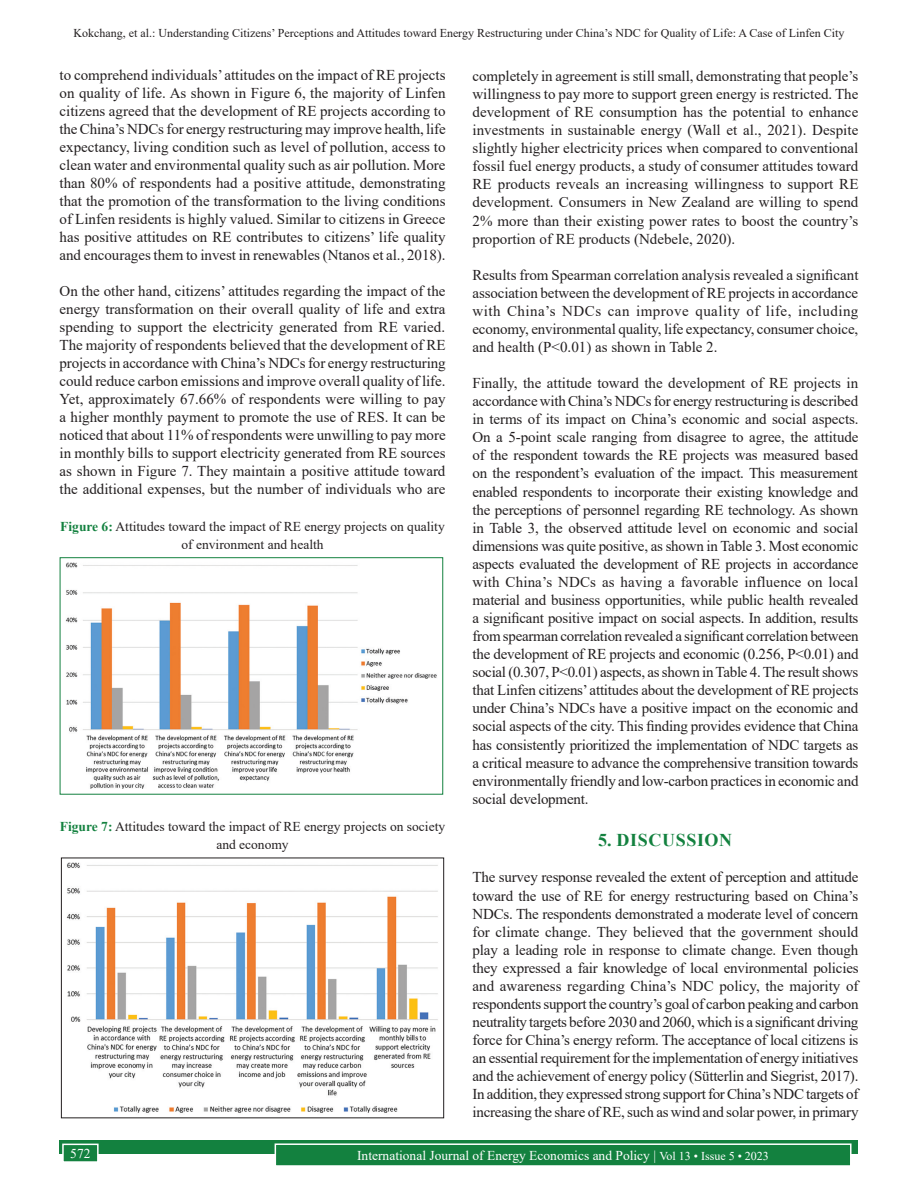
<style>
.page{position:relative;width:918px;height:1188px;background:#fff}
.page>*{position:absolute;margin:0;border:0;box-sizing:border-box;transform-origin:0 0}
.t1{font:700 18px "Times New Roman";letter-spacing:.035em;color:#13813f}
.TX{font:15px/18px "Times New Roman";letter-spacing:-.005em;color:#231f20;text-align:justify}
.FGC{font:13.5px/18px "Times New Roman";color:#231f20;text-align:center}
.t2{font:13.5px "Times New Roman";color:#fff}
.t3{font:12px "Times New Roman";color:#231f20}
.s1{font-weight:700;color:#13813f}
.s2{font-size:12px}
</style>
<div class="page">
<div style="left:60px;top:1140px;width:798px;height:13px;background:#13813f"></div>
<div style="left:275px;top:1144px;width:576px;height:22px;background:#13813f"></div>
<div style="left:275px;top:1143px;width:577px;height:24px;border:2px solid #fff"></div>
<div style="left:63px;top:1144px;width:35px;height:18px;background:#13813f"></div>
<div style="left:62px;top:1144px;width:37px;height:19px;border:2px solid #fff"></div>
<img style="left:65px;top:562px;width:372px;height:227px">
<img style="left:66px;top:862px;width:372px;height:251px">
<div style="left:61px;top:858px;width:383px;height:260px;border:1px solid #231f20"></div>
<p class="t3" style="left:74px;top:25px;width:772px">Kokchang, et al.: Understanding Citizens’ Perceptions and Attitudes toward Energy Restructuring under China’s NDC for Quality of Life: A Case of Linfen City</p>
<p class="TX" style="left:60px;top:66px;width:388px">to comprehend individuals’ attitudes on the impact of RE projects on quality of life. As shown in Figure 6, the majority of Linfen citizens agreed that the development of RE projects according to the China’s NDCs for energy restructuring may improve health, life expectancy, living condition such as level of pollution, access to clean water and environmental quality such as air pollution. More than 80% of respondents had a positive attitude, demonstrating that the promotion of the transformation to the living conditions of Linfen residents is highly valued. Similar to citizens in Greece has positive attitudes on RE contributes to citizens’ life quality and encourages them to invest in renewables (Ntanos et al., 2018).</p>
<p class="TX" style="left:60px;top:282px;width:388px">On the other hand, citizens’ attitudes regarding the impact of the energy transformation on their overall quality of life and extra spending to support the electricity generated from RE varied.<br>The majority of respondents believed that the development of RE projects in accordance with China’s NDCs for energy restructuring could reduce carbon emissions and improve overall quality of life.<br>Yet, approximately 67.66% of respondents were willing to pay a higher monthly payment to promote the use of RES. It can be noticed that about 11% of respondents were unwilling to pay more in monthly bills to support electricity generated from RE sources as shown in Figure 7. They maintain a positive attitude toward the additional expenses, but the number of individuals who are</p>
<p class="FGC" style="left:60px;top:517px;width:386px"><span class="s1">Figure 6:</span> Attitudes toward the impact of RE energy projects on quality of environment and health</p>
<p class="FGC" style="left:60px;top:817px;width:387px"><span class="s1">Figure 7:</span> Attitudes toward the impact of RE energy projects on society and economy</p>
<p class="TX" style="left:472px;top:66px;width:388px">completely in agreement is still small, demonstrating that people’s willingness to pay more to support green energy is restricted. The development of RE consumption has the potential to enhance investments in sustainable energy (Wall et al., 2021). Despite slightly higher electricity prices when compared to conventional fossil fuel energy products, a study of consumer attitudes toward RE products reveals an increasing willingness to support RE development. Consumers in New Zealand are willing to spend 2% more than their existing power rates to boost the country’s proportion of RE products (Ndebele, 2020).</p>
<p class="TX" style="left:472px;top:265px;width:388px">Results from Spearman correlation analysis revealed a significant association between the development of RE projects in accordance with China’s NDCs can improve quality of life, including economy, environmental quality, life expectancy, consumer choice, and health (P&lt;0.01) as shown in Table 2.</p>
<p class="TX" style="left:472px;top:374px;width:388px">Finally, the attitude toward the development of RE projects in accordance with China’s NDCs for energy restructuring is described in terms of its impact on China’s economic and social aspects.<br>On a 5-point scale ranging from disagree to agree, the attitude of the respondent towards the RE projects was measured based on the respondent’s evaluation of the impact. This measurement enabled respondents to incorporate their existing knowledge and the perceptions of personnel regarding RE technology. As shown in Table 3, the observed attitude level on economic and social dimensions was quite positive, as shown in Table 3. Most economic aspects evaluated the development of RE projects in accordance with China’s NDCs as having a favorable influence on local material and business opportunities, while public health revealed a significant positive impact on social aspects. In addition, results from spearman correlation revealed a significant correlation between the development of RE projects and economic (0.256, P&lt;0.01) and social (0.307, P&lt;0.01) aspects, as shown in Table 4. The result shows that Linfen citizens’ attitudes about the development of RE projects under China’s NDCs have a positive impact on the economic and social aspects of the city. This finding provides evidence that China has consistently prioritized the implementation of NDC targets as a critical measure to advance the comprehensive transition towards environmentally friendly and low-carbon practices in economic and social development.</p>
<h1 class="t1" style="left:598px;top:827px;width:136px">5. DISCUSSION</h1>
<p class="TX" style="left:472px;top:868px;width:388px">The survey response revealed the extent of perception and attitude toward the use of RE for energy restructuring based on China’s NDCs. The respondents demonstrated a moderate level of concern for climate change. They believed that the government should play a leading role in response to climate change. Even though they expressed a fair knowledge of local environmental policies and awareness regarding China’s NDC policy, the majority of respondents support the country’s goal of carbon peaking and carbon neutrality targets before 2030 and 2060, which is a significant driving force for China’s energy reform. The acceptance of local citizens is an essential requirement for the implementation of energy initiatives and the achievement of energy policy (Sütterlin and Siegrist, 2017).<br>In addition, they expressed strong support for China’s NDC targets of increasing the share of RE, such as wind and solar power, in primary</p>
<p class="t2" style="left:70px;top:1144px;width:22px">572</p>
<p class="t2" style="left:357px;top:1146px;width:413px">International Journal of Energy Economics and Policy | <span class="s2">Vol 13 • Issue 5 • 2023</span></p>
</div>
